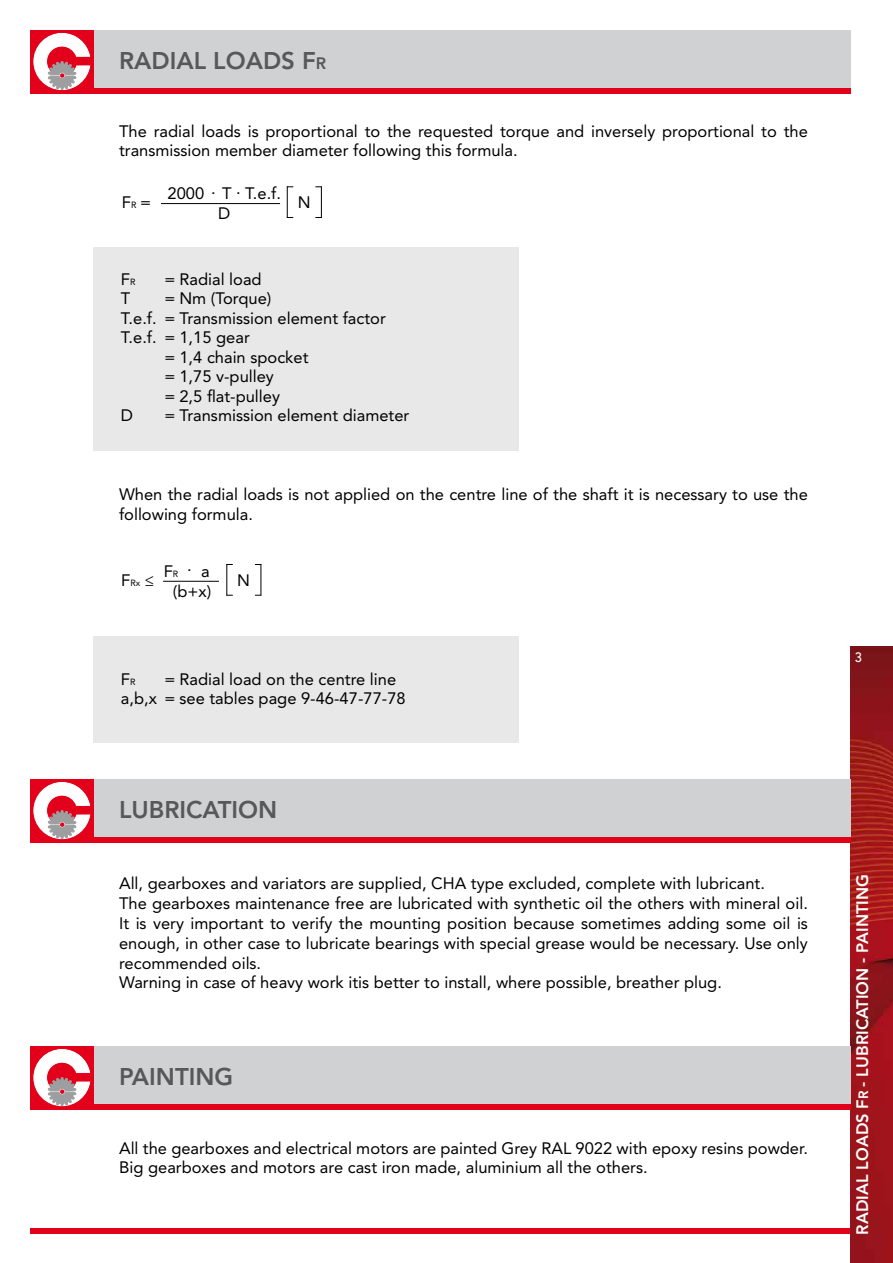
<style>
.page{position:relative;width:893px;height:1263px;background:#fff}
.page>*{position:absolute;margin:0;border:0;box-sizing:border-box;transform-origin:0 0}
.t1{font:800 24px "Avenir LT Std";color:#58585a}
.t2{font:16.5px/19.8px "Avenir LT Std";color:#000}
.t3{font:800 16.5px "Avenir LT Std";color:#fff}
.t4{font:500 13.5px "Avenir LT Std";color:#fff;scale:.95 1}
.s1{font-size:16.5px}
.s2{font-size:9px}
.s3{font-size:13.5px}
</style>
<div class="page">
<div style="left:30px;top:1228px;width:828px;height:5px;background:#e2001a"></div>
<img style="left:850px;top:646px;width:43px;height:617px">
<div style="left:30px;top:30px;width:820px;height:64px;background:#d0d1d2"></div>
<div style="left:30px;top:779px;width:820px;height:64px;background:#d0d1d2"></div>
<div style="left:30px;top:1046px;width:820px;height:64px;background:#d0d1d2"></div>
<div style="left:30px;top:30px;width:64px;height:64px;background:#e2001a"></div>
<svg style="left:33px;top:33px;width:58px;height:57px"></svg>
<div style="left:30px;top:779px;width:64px;height:64px;background:#e2001a"></div>
<svg style="left:33px;top:782px;width:58px;height:57px"></svg>
<div style="left:30px;top:1046px;width:64px;height:64px;background:#e2001a"></div>
<svg style="left:33px;top:1049px;width:58px;height:57px"></svg>
<div style="left:93px;top:88px;width:757px;height:6px;background:#e2001a"></div>
<div style="left:93px;top:837px;width:757px;height:6px;background:#e2001a"></div>
<div style="left:93px;top:1104px;width:757px;height:6px;background:#e2001a"></div>
<hr style="left:161px;top:203px;width:119px;height:1px;background:#000">
<hr style="left:287px;top:186px;width:1px;height:32px;background:#000">
<hr style="left:321px;top:186px;width:1px;height:32px;background:#000">
<hr style="left:163px;top:581px;width:56px;height:1px;background:#000">
<hr style="left:226px;top:564px;width:1px;height:32px;background:#000">
<hr style="left:261px;top:564px;width:1px;height:32px;background:#000">
<div style="left:94px;top:247px;width:425px;height:204px;background:#e8e8e9"></div>
<div style="left:94px;top:636px;width:425px;height:107px;background:#e8e8e9"></div>
<h1 class="t1" style="left:119px;top:46px;width:209px">RADIAL LOADS F<span class="s1">R</span></h1>
<p class="t2" style="left:119px;top:121px;width:690px">The radial loads is proportional to the requested torque and inversely proportional to the transmission member diameter following this formula.</p>
<p class="t2" style="left:168px;top:184px;width:115px;text-align:center">2000 T T.e.f.<br>D</p>
<p class="t2" style="left:211px;top:178px;width:31px">. .</p>
<p class="t2" style="left:122px;top:192px;width:31px">F<span class="s2">R</span> =</p>
<p class="t2" style="left:298px;top:192px;width:14px">N</p>
<p class="t2" style="left:121px;top:269px;width:16px">F<span class="s2">R</span></p>
<p class="t2" style="left:164px;top:269px;width:99px">= Radial load</p>
<p class="t2" style="left:121px;top:289px;width:11px">T</p>
<p class="t2" style="left:164px;top:289px;width:109px">= Nm (Torque)</p>
<p class="t2" style="left:121px;top:308px;width:266px">T.e.f. = Transmission element factor</p>
<p class="t2" style="left:121px;top:328px;width:130px">T.e.f. = 1,15 gear</p>
<p class="t2" style="left:164px;top:347px;width:146px">= 1,4 chain spocket</p>
<p class="t2" style="left:164px;top:367px;width:111px">= 1,75 v-pulley</p>
<p class="t2" style="left:164px;top:386px;width:117px">= 2,5 flat-pulley</p>
<p class="t2" style="left:121px;top:406px;width:14px">D</p>
<p class="t2" style="left:164px;top:406px;width:246px">= Transmission element diameter</p>
<p class="t2" style="left:119px;top:485px;width:690px">When the radial loads is not applied on the centre line of the shaft it is necessary to use the following formula.</p>
<p class="t2" style="left:121px;top:570px;width:35px">F<span class="s2">Rx</span> ≤</p>
<p class="t2" style="left:164px;top:561px;width:16px">F<span class="s2">R</span></p>
<p class="t2" style="left:173px;top:562px;width:40px;text-align:right">a (b+x)</p>
<p class="t2" style="left:187px;top:556px;width:6px">.</p>
<p class="t2" style="left:237px;top:570px;width:14px">N</p>
<p class="t2" style="left:121px;top:670px;width:286px;text-indent:43px">= Radial load on the centre line a,b,x = see tables page 9-46-47-77-78</p>
<p class="t2" style="left:121px;top:669px;width:16px">F<span class="s2">R</span></p>
<h1 class="t1" style="left:119px;top:795px;width:160px">LUBRICATION</h1>
<p class="t2" style="left:119px;top:874px;width:690px">All, gearboxes and variators are supplied, CHA type excluded, complete with lubricant.<br>The gearboxes maintenance free are lubricated with synthetic oil the others with mineral oil.<br>It is very important to verify the mounting position because sometimes adding some oil is enough, in other case to lubricate bearings with special grease would be necessary. Use only recommended oils.<br>Warning in case of heavy work itis better to install, where possible, breather plug.</p>
<h1 class="t1" style="left:119px;top:1062px;width:116px">PAINTING</h1>
<p class="t2" style="left:119px;top:1138px;width:690px">All the gearboxes and electrical motors are painted Grey RAL 9022 with epoxy resins powder.<br>Big gearboxes and motors are cast iron made, aluminium all the others.</p>
<p class="t4" style="left:855px;top:650px;width:9px">3</p>
<p class="t3" style="left:853px;top:1234px;width:362px;rotate:-90deg">RADIAL LOADS F<span class="s3">R</span> - LUBRICATION - PAINTING</p>
</div>
